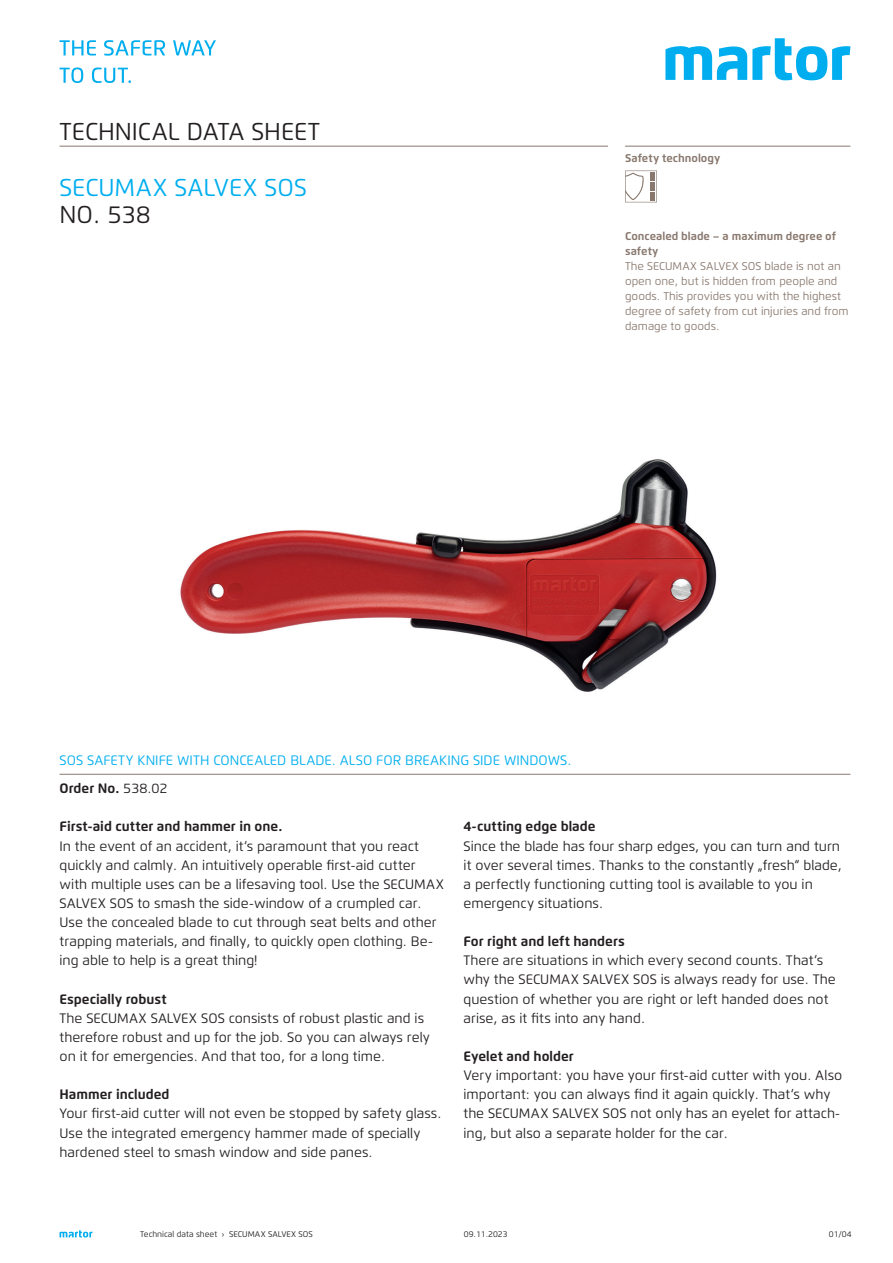
<style>
.page{position:relative;width:893px;height:1263px;background:#fff}
.page>*{position:absolute;margin:0;border:0;box-sizing:border-box;transform-origin:0 0}
.t1{font:24.3px "Flexo";color:#231f20}
.t2{font:24.3px "Flexo";color:#00aeef}
.t3{font:13.65px/19.2px "Flexo";color:#231f20}
.t4{font:700 13.65px "Flexo";color:#231f20}
.t5{font:13.65px "Flexo";color:#00aeef}
.t6{font:11.25px/14.9px "Flexo";color:#89786e}
.t7{font:700 11.25px/14.9px "Flexo";color:#89786e}
.t8{font:8.25px "Flexo";color:#231f20}
.s1{font-weight:400}
</style>
<div class="page">
<svg style="left:60px;top:1230px;width:32px;height:7px"></svg>
<img style="left:180px;top:459px;width:537px;height:233px">
<svg style="left:625px;top:171px;width:32px;height:31px"></svg>
<div style="left:650px;top:173px;width:5px;height:8px;background:#89786e"></div>
<div style="left:650px;top:192px;width:5px;height:8px;background:#89786e"></div>
<div style="left:650px;top:182px;width:5px;height:8px;background:#89786e"></div>
<svg style="left:665px;top:38px;width:185px;height:42px"></svg>
<hr style="left:60px;top:774px;width:790px;height:1px;background:#89786e">
<hr style="left:625px;top:146px;width:225px;height:1px;background:#89786e">
<hr style="left:60px;top:146px;width:548px;height:1px;background:#89786e">
<svg style="left:60px;top:40px;width:36px;height:15px"></svg>
<svg style="left:104px;top:40px;width:61px;height:16px"></svg>
<svg style="left:173px;top:40px;width:43px;height:16px"></svg>
<svg style="left:60px;top:68px;width:23px;height:15px"></svg>
<svg style="left:92px;top:68px;width:39px;height:15px"></svg>
<h1 class="t1" style="left:60px;top:117px;width:262px">TECHNICAL DATA SHEET</h1>
<h1 class="t2" style="left:60px;top:172px;width:249px">SECUMAX SALVEX SOS</h1>
<h1 class="t1" style="left:60px;top:200px;width:93px">NO. 538</h1>
<p class="t7" style="left:625px;top:150px;width:97px">Safety technology</p>
<p class="t7" style="left:625px;top:229px;width:212px">Concealed blade – a maximum degree of safety</p>
<p class="t6" style="left:625px;top:259px;width:225px">The SECUMAX SALVEX SOS blade is not an open one, but is hidden from people and goods. This provides you with the highest degree of safety from cut injuries and from damage to goods.</p>
<p class="t5" style="left:60px;top:752px;width:513px">SOS SAFETY KNIFE WITH CONCEALED BLADE. ALSO FOR BREAKING SIDE WINDOWS.</p>
<p class="t4" style="left:60px;top:780px;width:110px">Order No. <span class="s1">538.02</span></p>
<p class="t4" style="left:60px;top:818px;width:224px">First-aid cutter and hammer in one.</p>
<p class="t3" style="left:60px;top:836px;width:386px">In the event of an accident, it‘s paramount that you react quickly and calmly. An intuitively operable first-aid cutter with multiple uses can be a lifesaving tool. Use the SECUMAX SALVEX SOS to smash the side-window of a crumpled car.<br>Use the concealed blade to cut through seat belts and other trapping materials, and finally, to quickly open clothing. Be&shy;ing able to help is a great thing!</p>
<p class="t4" style="left:60px;top:990px;width:109px">Especially robust</p>
<p class="t3" style="left:60px;top:1008px;width:372px">The SECUMAX SALVEX SOS consists of robust plastic and is therefore robust and up for the job. So you can always rely on it for emergencies. And that too, for a long time.</p>
<p class="t4" style="left:60px;top:1086px;width:112px">Hammer included</p>
<p class="t3" style="left:60px;top:1104px;width:383px">Your first-aid cutter will not even be stopped by safety glass.<br>Use the integrated emergency hammer made of specially hardened steel to smash window and side panes.</p>
<p class="t4" style="left:463px;top:818px;width:134px">4-cutting edge blade</p>
<p class="t3" style="left:463px;top:836px;width:380px">Since the blade has four sharp edges, you can turn and turn it over several times. Thanks to the constantly „fresh“ blade, a perfectly functioning cutting tool is available to you in emergency situations.</p>
<p class="t4" style="left:463px;top:933px;width:163px">For right and left handers</p>
<p class="t3" style="left:463px;top:951px;width:374px">There are situations in which every second counts. That‘s why the SECUMAX SALVEX SOS is always ready for use. The question of whether you are right or left handed does not arise, as it fits into any hand.</p>
<p class="t4" style="left:463px;top:1048px;width:112px">Eyelet and holder</p>
<p class="t3" style="left:463px;top:1066px;width:380px">Very important: you have your first-aid cutter with you. Also important: you can always find it again quickly. That‘s why the SECUMAX SALVEX SOS not only has an eyelet for attach&shy;ing, but also a separate holder for the car.</p>
<p class="t8" style="left:140px;top:1229px;width:174px">Technical data sheet › SECUMAX SALVEX SOS</p>
<p class="t8" style="left:464px;top:1229px;width:45px">09.11.2023</p>
<p class="t8" style="left:829px;top:1229px;width:24px">01/04</p>
</div>
